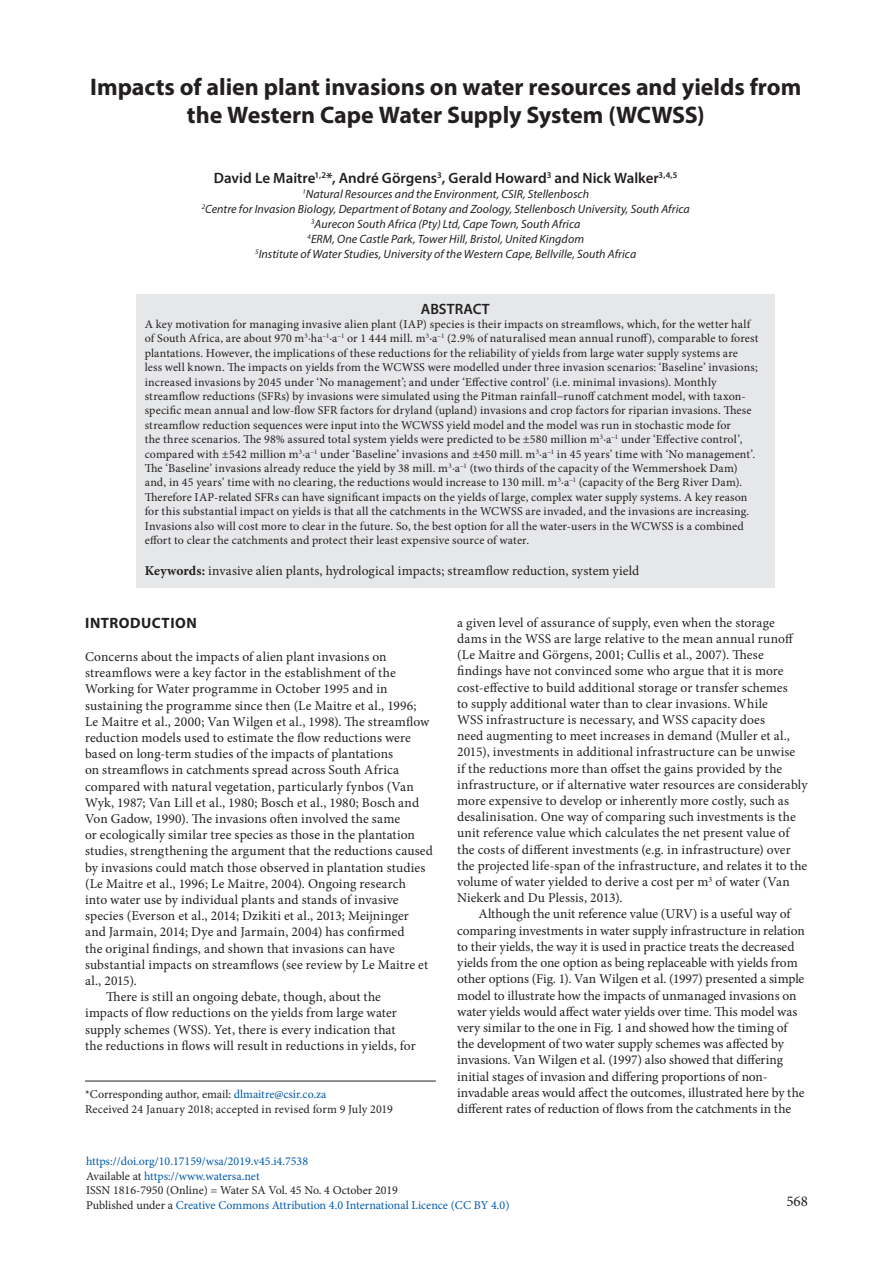
<style>
.page{position:relative;width:893px;height:1263px;background:#fff}
.page>*{position:absolute;margin:0;border:0;box-sizing:border-box;transform-origin:0 0}
.t1{font:700 24px/28.8px "Myriad Pro";letter-spacing:-.005em;color:#231f20;text-align:center}
.t2{font:600 15px "Myriad Pro";color:#231f20}
.t3{font:700 15px "Myriad Pro";letter-spacing:.035em;color:#231f20}
.t4{font:15px "Minion Pro";color:#231f20}
.t5{font:13.5px/16.2px "Minion Pro";letter-spacing:.005em;color:#231f20}
.t6{font:12px/14.4px "Minion Pro";letter-spacing:.01em;color:#231f20}
.t7{font:italic 12px/15px "Myriad Pro";letter-spacing:.005em;color:#231f20;text-align:center}
.t8{font:12px/14.4px "Minion Pro";color:#015aaa}
.s1{font-weight:700}
.s2{color:#015aaa}
.s3{color:#231f20}
</style>
<div class="page">
<div style="left:136px;top:294px;width:638px;height:293px;background:#e6e7e9"></div>
<hr style="left:85px;top:1081px;width:351px;height:1px;background:#231f20">
<h1 class="t1" style="left:90px;top:71px;width:712px">Impacts of alien plant invasions on water resources and yields from the Western Cape Water Supply System (WCWSS)</h1>
<p class="t2" style="left:214px;top:169px;width:465px">David Le Maitre<sup>1,2</sup>*, André Görgens<sup>3</sup>, Gerald Howard<sup>3</sup> and Nick Walker<sup>3,4,5</sup></p>
<p class="t7" style="left:202px;top:187px;width:490px"><sup>1</sup>Natural Resources and the Environment, CSIR, Stellenbosch<br><sup>2</sup>Centre for Invasion Biology, Department of Botany and Zoology, Stellenbosch University, South Africa <sup>3</sup>Aurecon South Africa (Pty) Ltd, Cape Town, South Africa<br><sup>4</sup>ERM, One Castle Park, Tower Hill, Bristol, United Kingdom<br><sup>5</sup>Institute of Water Studies, University of the Western Cape, Bellville, South Africa</p>
<p class="t2" style="left:421px;top:299px;width:70px">ABSTRACT</p>
<p class="t6" style="left:145px;top:317px;width:615px">A key motivation for managing invasive alien plant (IAP) species is their impacts on streamflows, which, for the wetter half of South Africa, are about 970 m<sup>3</sup>∙ha<sup>−1</sup>∙a<sup>−1</sup> or 1 444 mill. m<sup>3</sup>∙a<sup>−1</sup> (2.9% of naturalised mean annual runoff), comparable to forest plantations. However, the implications of these reductions for the reliability of yields from large water supply systems are less well known. The impacts on yields from the WCWSS were modelled under three invasion scenarios: ‘Baseline’ invasions; increased invasions by 2045 under ‘No management’; and under ‘Effective control’ (i.e. minimal invasions). Monthly streamflow reductions (SFRs) by invasions were simulated using the Pitman rainfall−runoff catchment model, with taxon&shy;specific mean annual and low-flow SFR factors for dryland (upland) invasions and crop factors for riparian invasions. These streamflow reduction sequences were input into the WCWSS yield model and the model was run in stochastic mode for<br>the three scenarios. The 98% assured total system yields were predicted to be ±580 million m<sup>3</sup>∙a<sup>−1</sup> under ‘Effective control’, compared with ±542 million m<sup>3</sup>∙a<sup>−1</sup> under ‘Baseline’ invasions and ±450 mill. m<sup>3</sup>∙a<sup>−1</sup> in 45 years’ time with ‘No management’.<br>The ‘Baseline’ invasions already reduce the yield by 38 mill. m<sup>3</sup>∙a<sup>−1</sup> (two thirds of the capacity of the Wemmershoek Dam) and, in 45 years’ time with no clearing, the reductions would increase to 130 mill. m<sup>3</sup>∙a<sup>−1</sup> (capacity of the Berg River Dam).<br>Therefore IAP-related SFRs can have significant impacts on the yields of large, complex water supply systems. A key reason for this substantial impact on yields is that all the catchments in the WCWSS are invaded, and the invasions are increasing.<br>Invasions also will cost more to clear in the future. So, the best option for all the water-users in the WCWSS is a combined effort to clear the catchments and protect their least expensive source of water.</p>
<p class="t5" style="left:145px;top:562px;width:496px"><span class="s1">Keywords:</span> invasive alien plants, hydrological impacts; streamflow reduction, system yield</p>
<p class="t3" style="left:85px;top:613px;width:113px">INTRODUCTION</p>
<p class="t5" style="left:85px;top:649px;width:303px">Concerns about the impacts of alien plant invasions on</p>
<p class="t5" style="left:85px;top:665px;width:312px">streamflows were a key factor in the establishment of the</p>
<p class="t5" style="left:85px;top:681px;width:304px">Working for Water programme in October 1995 and in</p>
<p class="t5" style="left:85px;top:697px;width:333px">sustaining the programme since then (Le Maitre et al., 1996;</p>
<p class="t5" style="left:85px;top:713px;width:346px">Le Maitre et al., 2000; Van Wilgen et al., 1998). The streamflow</p>
<p class="t5" style="left:85px;top:730px;width:327px">reduction models used to estimate the flow reductions were</p>
<p class="t5" style="left:85px;top:746px;width:310px">based on long-term studies of the impacts of plantations</p>
<p class="t5" style="left:85px;top:762px;width:315px">on streamflows in catchments spread across South Africa</p>
<p class="t5" style="left:85px;top:778px;width:330px">compared with natural vegetation, particularly fynbos (Van</p>
<p class="t5" style="left:85px;top:794px;width:336px">Wyk, 1987; Van Lill et al., 1980; Bosch et al., 1980; Bosch and</p>
<p class="t5" style="left:85px;top:811px;width:317px">Von Gadow, 1990). The invasions often involved the same</p>
<p class="t5" style="left:85px;top:827px;width:331px">or ecologically similar tree species as those in the plantation</p>
<p class="t5" style="left:85px;top:843px;width:349px">studies, strengthening the argument that the reductions caused</p>
<p class="t5" style="left:85px;top:859px;width:342px">by invasions could match those observed in plantation studies</p>
<p class="t5" style="left:85px;top:875px;width:322px">(Le Maitre et al., 1996; Le Maitre, 2004). Ongoing research</p>
<p class="t5" style="left:85px;top:892px;width:315px">into water use by individual plants and stands of invasive</p>
<p class="t5" style="left:85px;top:908px;width:325px">species (Everson et al., 2014; Dzikiti et al., 2013; Meijninger</p>
<p class="t5" style="left:85px;top:924px;width:321px">and Jarmain, 2014; Dye and Jarmain, 2004) has confirmed</p>
<p class="t5" style="left:85px;top:940px;width:311px">the original findings, and shown that invasions can have</p>
<p class="t5" style="left:85px;top:956px;width:345px">substantial impacts on streamflows (see review by Le Maitre et</p>
<p class="t5" style="left:85px;top:973px;width:53px">al., 2015).</p>
<p class="t5" style="left:106px;top:989px;width:276px">There is still an ongoing debate, though, about the</p>
<p class="t5" style="left:85px;top:1005px;width:313px">impacts of flow reductions on the yields from large water</p>
<p class="t5" style="left:85px;top:1021px;width:312px">supply schemes (WSS). Yet, there is every indication that</p>
<p class="t5" style="left:85px;top:1037px;width:332px">the reductions in flows will result in reductions in yields, for</p>
<p class="t5" style="left:457px;top:614px;width:352px">a given level of assurance of supply, even when the storage dams in the WSS are large relative to the mean annual runoff (Le Maitre and Görgens, 2001; Cullis et al., 2007). These findings have not convinced some who argue that it is more cost-effective to build additional storage or transfer schemes<br>to supply additional water than to clear invasions. While<br>WSS infrastructure is necessary, and WSS capacity does<br>need augmenting to meet increases in demand (Muller et al., 2015), investments in additional infrastructure can be unwise<br>if the reductions more than offset the gains provided by the infrastructure, or if alternative water resources are considerably more expensive to develop or inherently more costly, such as desalinisation. One way of comparing such investments is the unit reference value which calculates the net present value of the costs of different investments (e.g. in infrastructure) over the projected life-span of the infrastructure, and relates it to the volume of water yielded to derive a cost per m<sup>3</sup> of water (Van Niekerk and Du Plessis, 2013).</p>
<p class="t5" style="left:457px;top:906px;width:349px;text-indent:21px">Although the unit reference value (URV) is a useful way of comparing investments in water supply infrastructure in relation to their yields, the way it is used in practice treats the decreased yields from the one option as being replaceable with yields from other options (Fig. 1). Van Wilgen et al. (1997) presented a simple model to illustrate how the impacts of unmanaged invasions on water yields would affect water yields over time. This model was very similar to the one in Fig. 1 and showed how the timing of the development of two water supply schemes was affected by invasions. Van Wilgen et al. (1997) also showed that differing initial stages of invasion and differing proportions of non&shy;invadable areas would affect the outcomes, illustrated here by the different rates of reduction of flows from the catchments in the</p>
<p class="t6" style="left:85px;top:1087px;width:309px">*Corresponding author, email: <span class="s2">dlmaitre@csir.co.za<br></span>Received 24 January 2018; accepted in revised form 9 July 2019</p>
<p class="t8" style="left:86px;top:1154px;width:425px">https://doi.org/10.17159/wsa/2019.v45.i4.7538<br><span class="s3">Available at</span> https://www.watersa.net<br><span class="s3">ISSN 1816-7950 (Online) = Water SA Vol. 45 No. 4 October 2019<br>Published under a</span> Creative Commons Attribution 4.0 International Licence (CC BY 4.0)</p>
<p class="t4" style="left:786px;top:1191px;width:23px">568</p>
</div>
